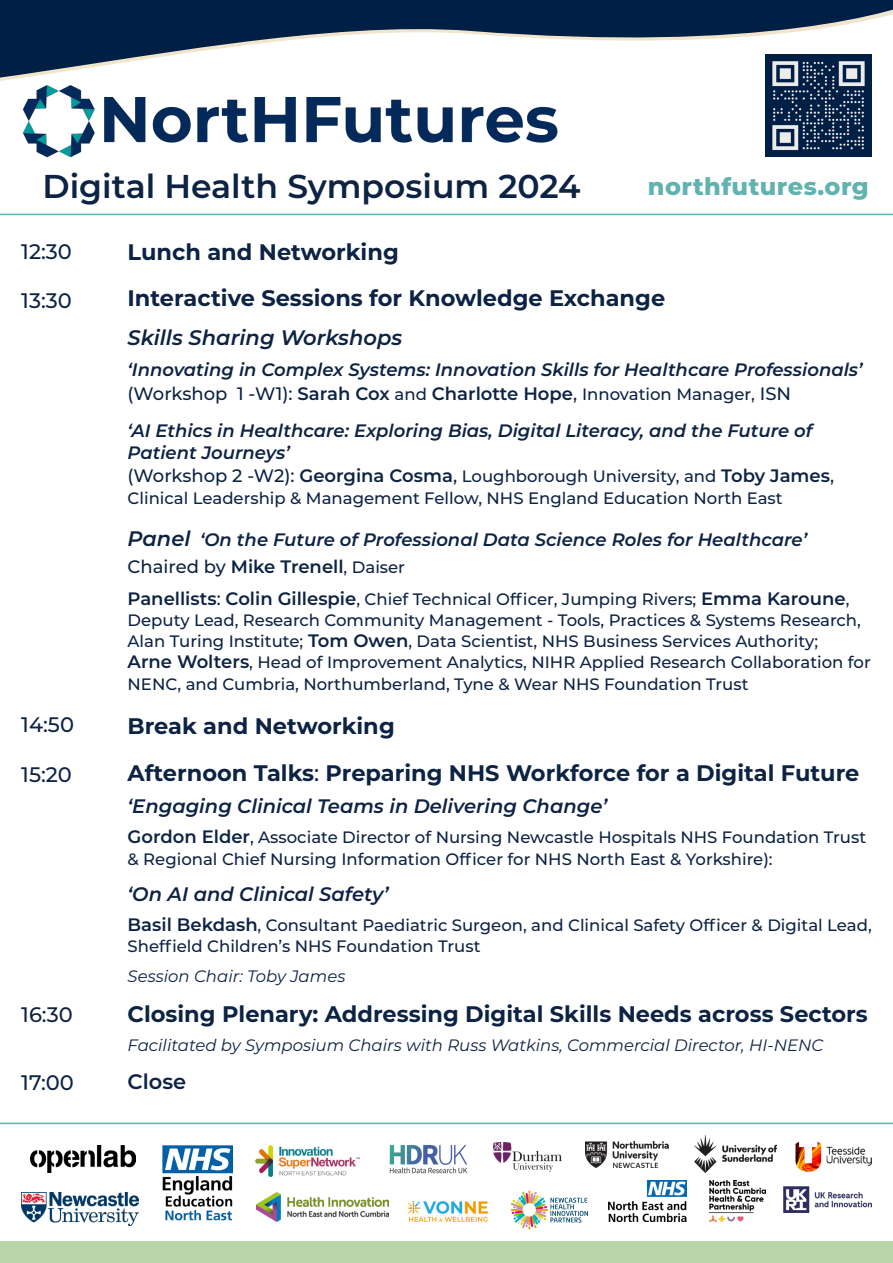
<style>
.page{position:relative;width:893px;height:1263px;background:#fff}
.page>*{position:absolute;margin:0;border:0;box-sizing:border-box;transform-origin:0 0}
.Body_Text_NortHFutures{font:600 33px "Montserrat";color:#0d2344}
.t1{font:800 24px "Montserrat";letter-spacing:.02em;color:#62b2b0}
.Body_Text_NortHFutures-2{font:700 22.5px "Montserrat";color:#0d2344}
.Body_Text_NortHFutures-3{font:500 21px "Montserrat";color:#0d2344}
.Body_Text_NortHFutures-4{font:italic 600 21px "Montserrat";color:#0d2344}
.Body_Text_NortHFutures-5{font:600 21px "Montserrat";color:#0d2344}
.Body_Text_NortHFutures-6{font:italic 600 19.5px "Montserrat";color:#0d2344}
.Body_Text_NortHFutures-7{font:italic 600 18px/24px "Montserrat";color:#0d2344}
.Body_Text_NortHFutures-8{font:500 16.5px/21.1px "Montserrat";color:#0d2344}
.Body_Text_NortHFutures-9{font:italic 16.5px "Montserrat";color:#0d2344}
.s1{font-weight:500;font-style:normal}
.s2{font-style:normal}
.s3{font-weight:500;font-style:normal;font-size:16.5px}
.s4{font-size:18px}
.s5{font-weight:600;font-size:18px}
.s6{font-size:21px}
.s7{font-weight:500}
</style>
<div class="page">
<img style="left:22px;top:85px;width:535px;height:73px">
<img style="left:710px;top:1180px;width:55px;height:41px">
<img style="left:494px;top:1142px;width:67px;height:29px">
<img style="left:585px;top:1141px;width:84px;height:27px">
<img style="left:795px;top:1141px;width:77px;height:31px">
<img style="left:21px;top:1192px;width:118px;height:34px">
<img style="left:694px;top:1135px;width:83px;height:37px">
<img style="left:608px;top:1181px;width:79px;height:40px">
<img style="left:408px;top:1201px;width:80px;height:21px">
<img style="left:389px;top:1144px;width:79px;height:30px">
<img style="left:257px;top:1193px;width:132px;height:28px">
<img style="left:255px;top:1145px;width:105px;height:33px">
<img style="left:511px;top:1190px;width:77px;height:40px">
<img style="left:163px;top:1145px;width:69px;height:76px">
<img style="left:30px;top:1145px;width:105px;height:27px">
<hr style="left:0;top:214px;width:893px;height:1px;background:#62b2b0">
<hr style="left:0;top:1123px;width:893px;height:1px;background:#62b2b0">
<img style="left:765px;top:82px;width:107px;height:74px">
<div style="left:0;top:1242px;width:893px;height:21px;background:#b8d5a7"></div>
<img style="left:783px;top:1186px;width:89px;height:26px">
<svg style="left:0;top:79px;width:872px;height:3px"></svg>
<svg style="left:0;top:0;width:893px;height:79px;fill:#001f45"></svg>
<p class="Body_Text_NortHFutures" style="left:43px;top:163px;width:540px">Digital Health Symposium 2024</p>
<p class="t1" style="left:648px;top:169px;width:223px">northfutures.org</p>
<p class="Body_Text_NortHFutures-3" style="left:21px;top:237px;width:52px">12:30</p>
<p class="Body_Text_NortHFutures-3" style="left:21px;top:286px;width:52px">13:30</p>
<p class="Body_Text_NortHFutures-2" style="left:128px;top:236px;width:273px">Lunch and Networking</p>
<p class="Body_Text_NortHFutures-2" style="left:128px;top:282px;width:539px">Interactive Sessions for Knowledge Exchange</p>
<p class="Body_Text_NortHFutures-4" style="left:128px;top:322px;width:276px">Skills Sharing Workshops</p>
<p class="Body_Text_NortHFutures-7" style="left:128px;top:357px;width:737px">‘Innovating in Complex Systems: Innovation Skills for Healthcare Professionals’ <span class="s1">(Workshop 1 -W1):</span> <span class="s2">Sarah Cox</span> <span class="s3">and</span> <span class="s2">Charlotte Hope</span><span class="s1">,</span> <span class="s3">Innovation Manager,</span> <span class="s1">ISN</span></p>
<p class="Body_Text_NortHFutures-7" style="left:128px;top:418px;width:686px;line-height:22.5px">‘AI Ethics in Healthcare: Exploring Bias, Digital Literacy, and the Future of<br>Patient Journeys’</p>
<p class="Body_Text_NortHFutures-8" style="left:128px;top:464px;width:708px;line-height:22.5px"><span class="s4">(Workshop 2 -W2):</span> <span class="s5">Georgina Cosma</span><span class="s4">,</span> Loughborough University, and <span class="s5">Toby James</span><span class="s4">,<br></span>Clinical Leadership &amp; Management Fellow, NHS England Education North East</p>
<p class="Body_Text_NortHFutures-7" style="left:128px;top:525px;width:681px;line-height:27px"><span class="s6">Panel</span> ‘On the Future of Professional Data Science Roles for Healthcare’<br><span class="s1">Chaired by</span> <span class="s2">Mike Trenell</span><span class="s3">, Daiser</span></p>
<p class="Body_Text_NortHFutures-8" style="left:128px;top:588px;width:745px"><span class="s5">Panellists</span><span class="s4">:</span> <span class="s5">Colin Gillespie</span>, Chief Technical Officer, Jumping Rivers; <span class="s5">Emma Karoune</span>, Deputy Lead, Research Community Management - Tools, Practices &amp; Systems Research, Alan Turing Institute; <span class="s5">Tom Owen</span>, Data Scientist, NHS Business Services Authority;<br><span class="s5">Arne Wolters</span>, Head of Improvement Analytics, NIHR Applied Research Collaboration for NENC, and Cumbria, Northumberland, Tyne &amp; Wear NHS Foundation Trust</p>
<p class="Body_Text_NortHFutures-2" style="left:128px;top:710px;width:269px">Break and Networking</p>
<p class="Body_Text_NortHFutures-2" style="left:128px;top:757px;width:733px">Afternoon Talks<span class="s7">:</span> Preparing NHS Workforce for a Digital Future</p>
<p class="Body_Text_NortHFutures-6" style="left:128px;top:793px;width:481px">‘Engaging Clinical Teams in Delivering Change’</p>
<p class="Body_Text_NortHFutures-8" style="left:128px;top:826px;width:740px;line-height:21.6px"><span class="s5">Gordon Elder</span>, Associate Director of Nursing Newcastle Hospitals NHS Foundation Trust &amp; Regional Chief Nursing Information Officer for NHS North East &amp; Yorkshire):</p>
<p class="Body_Text_NortHFutures-6" style="left:128px;top:880px;width:262px">‘On AI and Clinical Safety’</p>
<p class="Body_Text_NortHFutures-8" style="left:128px;top:913px;width:746px;line-height:21.6px"><span class="s5">Basil Bekdash</span>, Consultant Paediatric Surgeon, and Clinical Safety Officer &amp; Digital Lead,<br>Sheffield Children’s NHS Foundation Trust</p>
<p class="Body_Text_NortHFutures-9" style="left:128px;top:965px;width:219px">Session Chair: Toby James</p>
<p class="Body_Text_NortHFutures-2" style="left:128px;top:998px;width:742px">Closing Plenary: Addressing Digital Skills Needs across Sectors</p>
<p class="Body_Text_NortHFutures-9" style="left:128px;top:1033px;width:697px">Facilitated by Symposium Chairs with Russ Watkins, Commercial Director, HI-NENC</p>
<p class="Body_Text_NortHFutures-5" style="left:128px;top:1067px;width:60px">Close</p>
<p class="Body_Text_NortHFutures-3" style="left:21px;top:710px;width:54px">14:50</p>
<p class="Body_Text_NortHFutures-3" style="left:21px;top:760px;width:52px">15:20</p>
<p class="Body_Text_NortHFutures-3" style="left:21px;top:1000px;width:53px">16:30</p>
<p class="Body_Text_NortHFutures-3" style="left:21px;top:1068px;width:54px">17:00</p>
</div>
